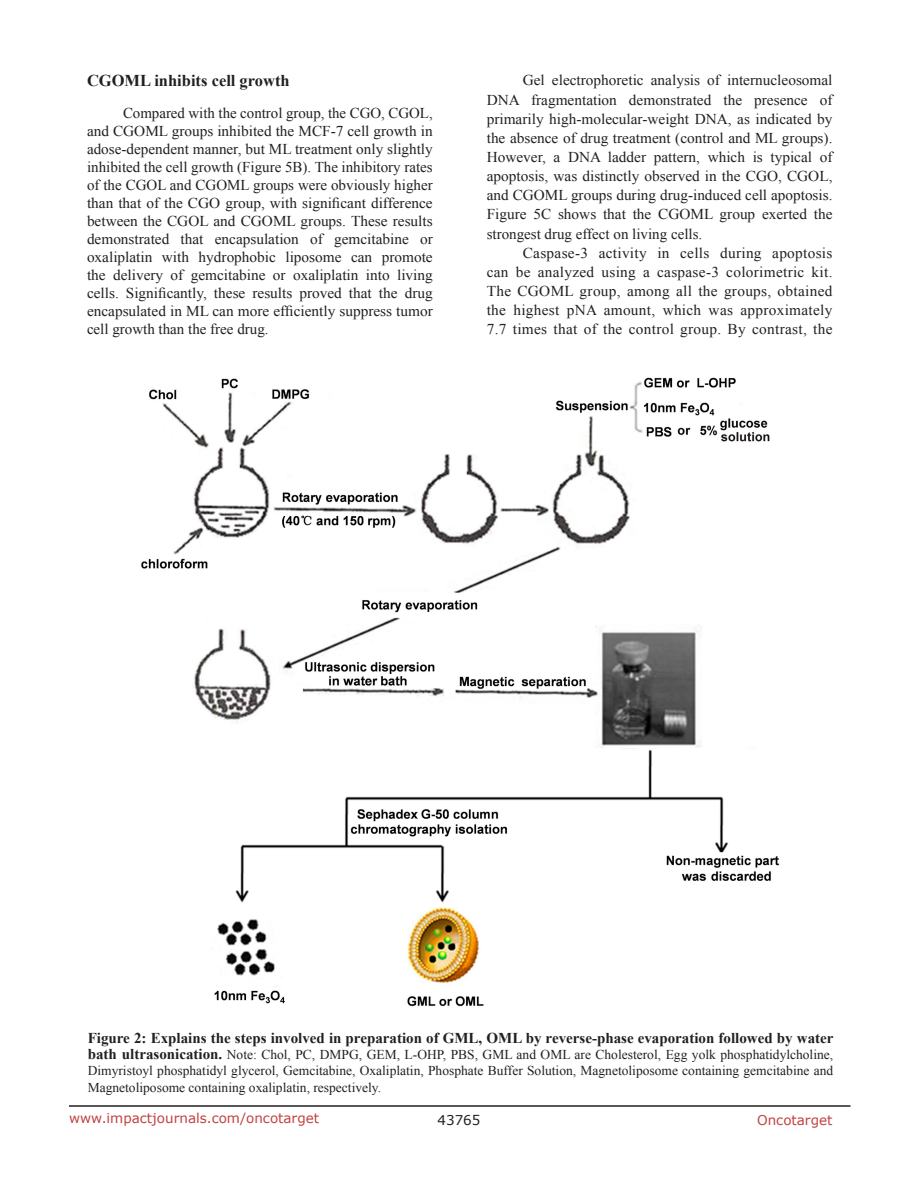
<style>
.page{position:relative;width:918px;height:1188px;background:#fff}
.page>*{position:absolute;margin:0;border:0;box-sizing:border-box;transform-origin:0 0}
.t1{font:700 16.5px "Times New Roman";color:#231f20}
.t2{font:15px/18px "Times New Roman";color:#231f20;text-align:justify}
.t3{font:700 15px "Times New Roman";color:#231f20}
.t4{font:13.5px/16.2px "Times New Roman";color:#231f20;text-align:justify}
.t5{font:13.5px "Verdana";color:#c24141}
.t6{font:13.5px "Verdana";color:#231f20}
.s1{font-weight:700;font-size:15px}
</style>
<div class="page">
<hr style="left:69px;top:1105px;width:781px;height:2px;background:#231f20">
<img style="left:141px;top:377px;width:639px;height:630px">
<p class="t1" style="left:87px;top:69px;width:204px">CGOML inhibits cell growth</p>
<p class="t2" style="left:87px;top:103px;width:347px;text-indent:36px">Compared with the control group, the CGO, CGOL, and CGOML groups inhibited the MCF-7 cell growth in adose-dependent manner, but ML treatment only slightly inhibited the cell growth (Figure 5B). The inhibitory rates of the CGOL and CGOML groups were obviously higher than that of the CGO group, with significant difference between the CGOL and CGOML groups. These results demonstrated that encapsulation of gemcitabine or oxaliplatin with hydrophobic liposome can promote the delivery of gemcitabine or oxaliplatin into living cells. Significantly, these results proved that the drug encapsulated in ML can more efficiently suppress tumor cell growth than the free drug.</p>
<p class="t2" style="left:487px;top:71px;width:347px;line-height:19.2px;text-indent:36px">Gel electrophoretic analysis of internucleosomal DNA fragmentation demonstrated the presence of primarily high-molecular-weight DNA, as indicated by the absence of drug treatment (control and ML groups).<br>However, a DNA ladder pattern, which is typical of apoptosis, was distinctly observed in the CGO, CGOL, and CGOML groups during drug-induced cell apoptosis.<br>Figure 5C shows that the CGOML group exerted the strongest drug effect on living cells.</p>
<p class="t2" style="left:487px;top:243px;width:347px;line-height:19.2px;text-indent:36px">Caspase-3 activity in cells during apoptosis can be analyzed using a caspase-3 colorimetric kit.<br>The CGOML group, among all the groups, obtained the highest pNA amount, which was approximately 7.7 times that of the control group. By contrast, the</p>
<p class="t3" style="left:88px;top:1028px;width:747px">Figure 2: Explains the steps involved in preparation of GML, OML by reverse-phase evaporation followed by water</p>
<p class="t4" style="left:88px;top:1046px;width:747px"><span class="s1">bath ultrasonication.</span> Note: Chol, PC, DMPG, GEM, L-OHP, PBS, GML and OML are Cholesterol, Egg yolk phosphatidylcholine, Dimyristoyl phosphatidyl glycerol, Gemcitabine, Oxaliplatin, Phosphate Buffer Solution, Magnetoliposome containing gemcitabine and Magnetoliposome containing oxaliplatin, respectively.</p>
<p class="t5" style="left:69px;top:1109px;width:252px">www.impactjournals.com/oncotarget</p>
<p class="t6" style="left:438px;top:1111px;width:44px">43765</p>
<p class="t5" style="left:757px;top:1111px;width:77px">Oncotarget</p>
</div>
